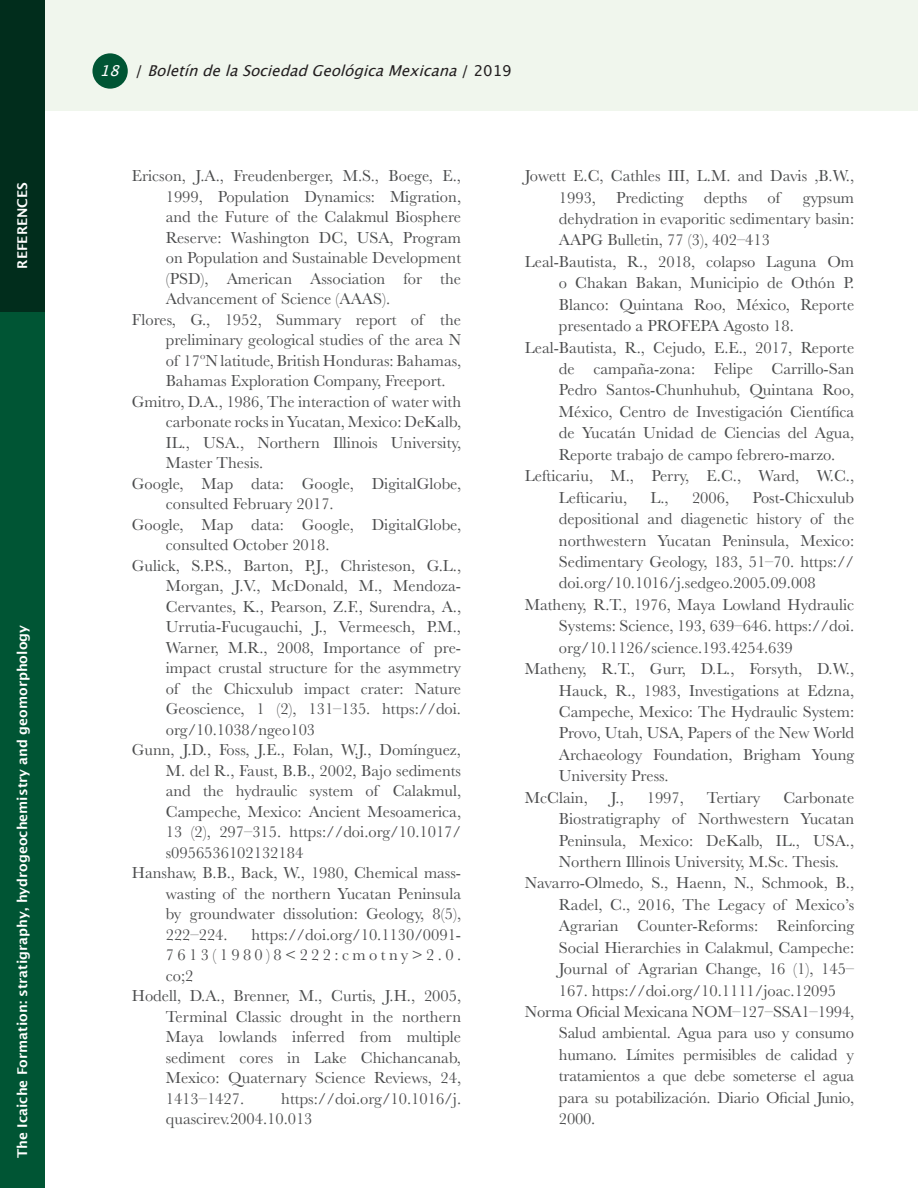
<style>
.page{position:relative;width:918px;height:1188px;background:#fff}
.page>*{position:absolute;margin:0;border:0;box-sizing:border-box;transform-origin:0 0}
.References{font:16.5px/20.5px "Baskerville";color:#4b4c4d;text-align:justify}
.t1{font:italic 15px "Lucida Grande";color:#231f20}
.Section{font:600 13.5px "Lucida Sans";color:#fff}
.s1{color:#fff}
.s2{font-style:normal}
</style>
<div class="page">
<div style="left:0;top:311px;width:44px;height:877px;background:#005534"></div>
<div style="left:45px;top:0;width:873px;height:111px;background:#f0f6ed"></div>
<div style="left:92px;top:53px;width:36px;height:36px;background:#005534;border-radius:50%"></div>
<div style="left:0;top:0;width:44px;height:311px;background:#012d1c"></div>
<p class="Section" style="left:15px;top:269px;width:88px;rotate:-90deg">REFERENCES</p>
<p class="Section" style="left:15px;top:1158px;width:534px;rotate:-90deg">The Icaiche Formation: stratigraphy, hydrogeochemistry and geomorphology</p>
<p class="t1" style="left:100px;top:62px;width:414px"><span class="s1">18</span> <span class="s2">/</span> BoletíndelaSociedadGeológicaMexicana<span class="s2">/ 2 0 1 9</span></p>
<p class="References" style="left:166px;top:166px;width:297px;text-indent:-34px">Ericson, J.A., Freudenberger, M.S., Boege, E., 1999, Population Dynamics: Migration, and the Future of the Calakmul Biosphere Reserve: Washington DC, USA, Program on Population and Sustainable Development (PSD), American Association for the Advancement of Science (AAAS).</p>
<p class="References" style="left:166px;top:309px;width:297px;text-indent:-34px">Flores, G., 1952, Summary report of the preliminary geological studies of the area N of 17ºN latitude, British Honduras: Bahamas, Bahamas Exploration Company, Freeport.</p>
<p class="References" style="left:166px;top:391px;width:297px;text-indent:-34px">Gmitro, D.A., 1986, The interaction of water with carbonate rocks in Yucatan, Mexico: DeKalb, IL., USA., Northern Illinois University, Master Thesis.</p>
<p class="References" style="left:166px;top:473px;width:297px;text-indent:-34px">Google, Map data: Google, DigitalGlobe, consulted February 2017.</p>
<p class="References" style="left:166px;top:514px;width:297px;text-indent:-34px">Google, Map data: Google, DigitalGlobe, consulted October 2018.</p>
<p class="References" style="left:166px;top:555px;width:297px;text-indent:-34px">Gulick, S.P.S., Barton, P.J., Christeson, G.L., Morgan, J.V., McDonald, M., Mendoza-Cervantes, K., Pearson, Z.F., Surendra, A., Urrutia-Fucugauchi, J., Vermeesch, P.M., Warner, M.R., 2008, Importance of pre&shy;impact crustal structure for the asymmetry of the Chicxulub impact crater: Nature Geoscience, 1 (2), 131–135. https://doi. org/10.1038/ngeo103</p>
<p class="References" style="left:166px;top:740px;width:297px;text-indent:-34px">Gunn, J.D., Foss, J.E., Folan, W.J., Domínguez, M. del R., Faust, B.B., 2002, Bajo sediments and the hydraulic system of Calakmul, Campeche, Mexico: Ancient Mesoamerica, 13 (2), 297–315. https://doi.org/10.1017/ s0956536102132184</p>
<p class="References" style="left:166px;top:863px;width:297px;text-indent:-34px">Hanshaw, B.B., Back, W., 1980, Chemical mass&shy;wasting of the northern Yucatan Peninsula by groundwater dissolution: Geology, 8(5), 222–224.</p>
<p class="References" style="left:166px;top:924px;width:297px;text-indent:86px">https://doi.org/10.1130/0091- 7613(1980)8&lt;222:cmotny&gt;2.0. co;2</p>
<p class="References" style="left:166px;top:986px;width:297px;text-indent:-34px">Hodell, D.A., Brenner, M., Curtis, J.H., 2005, Terminal Classic drought in the northern Maya lowlands inferred from multiple sediment cores in Lake Chichancanab, Mexico: Quaternary Science Reviews, 24, 1413–1427.</p>
<p class="References" style="left:166px;top:1088px;width:297px;text-indent:115px">https://doi.org/10.1016/j. quascirev.2004.10.013</p>
<p class="References" style="left:559px;top:165px;width:297px;line-height:21.5px;text-indent:-34px">Jowett E.C, Cathles III, L.M. and Davis ,B.W.,<br>1993, Predicting depths of</p>
<p class="References" style="left:559px;top:187px;width:297px;line-height:21.5px;text-indent:244px">gypsum dehydration in evaporitic sedimentary basin:<br>AAPG Bulletin, 77 (3), 402–413</p>
<p class="References" style="left:559px;top:251px;width:297px;line-height:21.5px;text-indent:-34px">Leal-Bautista, R., 2018, colapso Laguna Om o Chakan Bakan, Municipio de Othón P.<br>Blanco: Quintana Roo, México, Reporte presentado a PROFEPA Agosto 18.</p>
<p class="References" style="left:559px;top:337px;width:297px;line-height:21.5px;text-indent:-34px">Leal-Bautista, R., Cejudo, E.E., 2017, Reporte de campaña-zona: Felipe Carrillo-San Pedro Santos-Chunhuhub, Quintana Roo, México, Centro de Investigación Científica de Yucatán Unidad de Ciencias del Agua, Reporte trabajo de campo febrero-marzo.</p>
<p class="References" style="left:559px;top:465px;width:297px;line-height:21.5px;text-indent:-34px">Lefticariu, M., Perry, E.C., Ward, W.C.,<br>Lefticariu,</p>
<p class="References" style="left:559px;top:487px;width:297px;line-height:21.5px;text-indent:194px">Post-Chicxulub depositional and diagenetic history of the northwestern Yucatan Peninsula, Mexico:<br>Sedimentary Geology, 183, 51–70. https:// doi.org/10.1016/j.sedgeo.2005.09.008</p>
<p class="References" style="left:559px;top:594px;width:297px;line-height:21.5px;text-indent:-34px">Matheny, R.T., 1976, Maya Lowland Hydraulic Systems: Science, 193, 639–646. https://doi. org/10.1126/science.193.4254.639</p>
<p class="References" style="left:559px;top:658px;width:297px;line-height:21.5px;text-indent:-34px">Matheny, R.T., Gurr, D.L., Forsyth, D.W., Hauck, R., 1983, Investigations at Edzna, Campeche, Mexico: The Hydraulic System:<br>Provo, Utah, USA, Papers of the New World Archaeology Foundation, Brigham Young University Press.</p>
<p class="References" style="left:525px;top:787px;width:64px">McClain,</p>
<p class="References" style="left:611px;top:787px;width:15px">J.,</p>
<p class="References" style="left:647px;top:787px;width:39px">1997,</p>
<p class="References" style="left:707px;top:787px;width:55px">Tertiary</p>
<p class="References" style="left:651px;top:487px;width:20px">L.,</p>
<p class="References" style="left:692px;top:487px;width:39px">2006,</p>
<p class="References" style="left:559px;top:787px;width:297px;line-height:21.5px;text-indent:224px">Carbonate Biostratigraphy of Northwestern Yucatan Peninsula, Mexico: DeKalb, IL., USA., Northern Illinois University, M.Sc. Thesis.</p>
<p class="References" style="left:559px;top:873px;width:297px;line-height:21.5px;text-indent:-34px">Navarro-Olmedo, S., Haenn, N., Schmook, B., Radel, C., 2016, The Legacy of Mexico’s Agrarian Counter-Reforms: Reinforcing Social Hierarchies in Calakmul, Campeche:<br>Journal of Agrarian Change, 16 (1), 145– 167. https://doi.org/10.1111/joac.12095</p>
<p class="References" style="left:559px;top:1001px;width:297px;line-height:21.5px;text-indent:-34px">Norma Oficial Mexicana NOM–127–SSA1–1994, Salud ambiental. Agua para uso y consumo humano. Límites permisibles de calidad y tratamientos a que debe someterse el agua para su potabilización. Diario Oficial Junio, 2000.</p>
</div>
